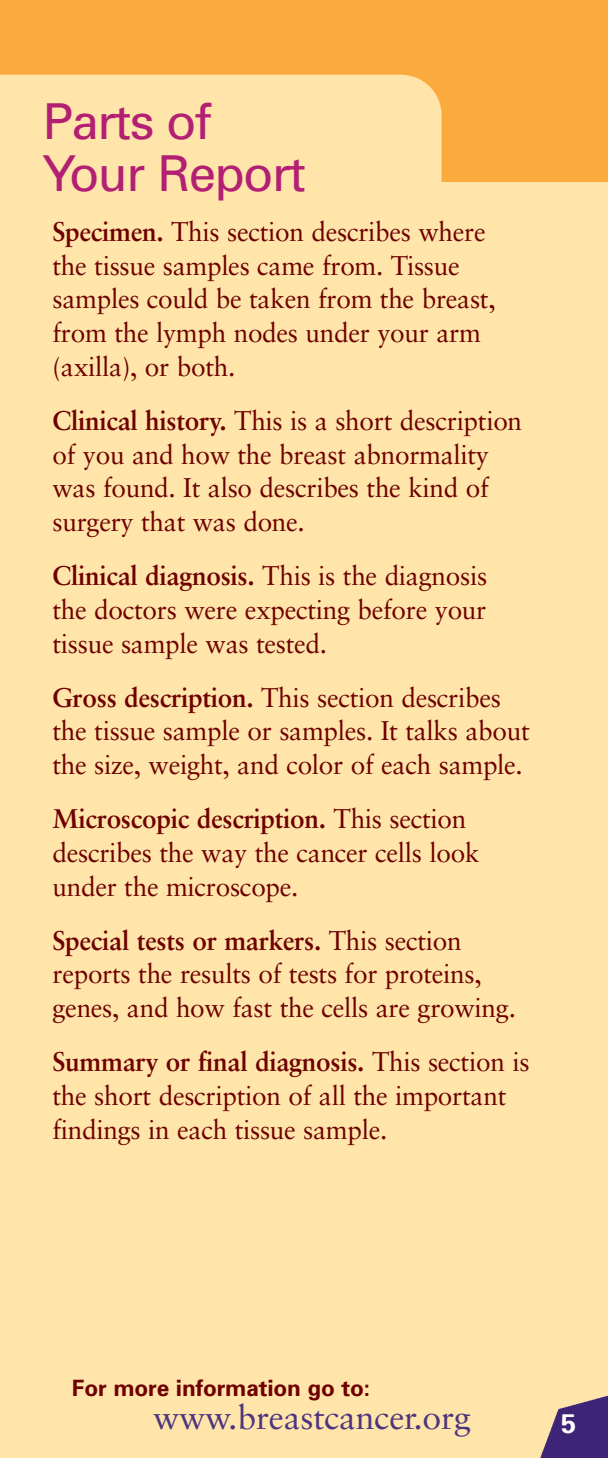
<style>
.page{position:relative;width:608px;height:1458px;background:#fff}
.page>*{position:absolute;margin:0;border:0;box-sizing:border-box;transform-origin:0 0}
.t1{font:49.5px/51.8px "Univers";letter-spacing:-.035em;color:#b31f73}
.t2{font:33.75px "Sabon";letter-spacing:-.005em;color:#4c3580}
.t3{font:27px/33.8px "Sabon";letter-spacing:-.01em;color:#6e0000}
.t4{font:700 27px "Univers";color:#fff}
.t5{font:700 22.5px "Univers";letter-spacing:-.005em;color:#6e0000}
.s1{font-weight:700}
</style>
<div class="page">
<div style="left:0;top:0;width:608px;height:182px;background:#fbaa3d"></div>
<div style="left:0;top:182px;width:608px;height:1276px;background:#ffe5aa"></div>
<div style="left:0;top:74px;width:441px;height:108px;background:#ffe5aa"></div>
<img style="left:540px;top:1395px;width:68px;height:63px">
<h1 class="t1" style="left:43px;top:100px;width:264px">Parts of<br>Your Report</h1>
<p class="t3" style="left:52px;top:217px;width:444px"><span class="s1">Specimen.</span> This section describes where the tissue samples came from. Tissue samples could be taken from the breast, from the lymph nodes under your arm (axilla), or both.</p>
<p class="t3" style="left:52px;top:406px;width:471px"><span class="s1">Clinical history.</span> This is a short description of you and how the breast abnormality was found. It also describes the kind of surgery that was done.</p>
<p class="t3" style="left:52px;top:561px;width:436px;text-align:justify"><span class="s1">Clinical diagnosis.</span> This is the diagnosis the doctors were expecting before your tissue sample was tested.</p>
<p class="t3" style="left:52px;top:683px;width:478px"><span class="s1">Gross description.</span> This section describes the tissue sample or samples. It talks about the size, weight, and color of each sample.</p>
<p class="t3" style="left:52px;top:804px;width:428px"><span class="s1">Microscopic description.</span> This section describes the way the cancer cells look under the microscope.</p>
<p class="t3" style="left:52px;top:926px;width:465px"><span class="s1">Special tests or markers.</span> This section reports the results of tests for proteins, genes, and how fast the cells are growing.</p>
<p class="t3" style="left:52px;top:1047px;width:478px"><span class="s1">Summary or final diagnosis.</span> This section is the short description of all the important findings in each tissue sample.</p>
<p class="t5" style="left:72px;top:1379px;width:299px">For more information go to:</p>
<p class="t2" style="left:153px;top:1403px;width:319px">www.breastcancer.org</p>
<p class="t4" style="left:561px;top:1413px;width:17px">5</p>
</div>
